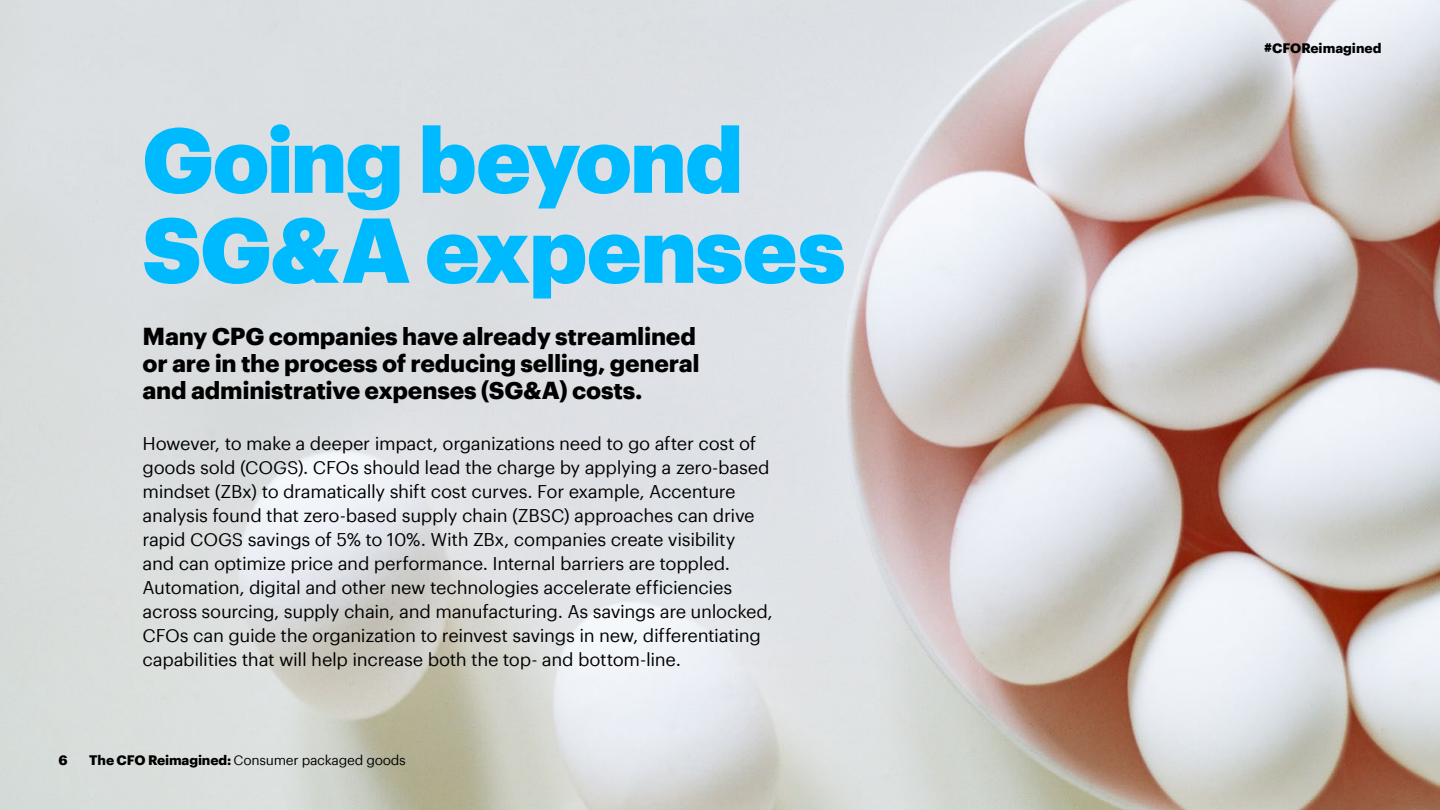
<style>
.page{position:relative;width:1440px;height:810px;background:#fff}
.page>*{position:absolute;margin:0;border:0;box-sizing:border-box;transform-origin:0 0}
.t1{font:900 90px/90px "Graphik";letter-spacing:-.015em;color:#00baff}
.t2{font:700 24px/27px "Graphik";letter-spacing:-.01em;color:#000}
.t3{font:18px/24px "Graphik";letter-spacing:-.02em;color:#000}
.t4{font:13.5px "Graphik";letter-spacing:-.02em;color:#000}
.t5{font:700 13.5px "Graphik";color:#000}
.s1{font-weight:700}
</style>
<div class="page">
<img style="left:0;top:0;width:1440px;height:810px">
<h1 class="t1" style="left:142px;top:107px;width:704px">Going beyond<br>SG&amp;A expenses</h1>
<h2 class="t2" style="left:142px;top:321px;width:559px">Many CPG companies have already streamlined or are in the process of reducing selling, general and administrative expenses (SG&amp;A) costs.</h2>
<p class="t3" style="left:142px;top:430px;width:632px">However, to make a deeper impact, organizations need to go after cost of goods sold (COGS). CFOs should lead the charge by applying a zero-based mindset (ZBx) to dramatically shift cost curves. For example, Accenture analysis found that zero-based supply chain (ZBSC) approaches can drive rapid COGS savings of 5% to 10%. With ZBx, companies create visibility<br>and can optimize price and performance. Internal barriers are toppled.<br>Automation, digital and other new technologies accelerate efficiencies across sourcing, supply chain, and manufacturing. As savings are unlocked, CFOs can guide the organization to reinvest savings in new, differentiating capabilities that will help increase both the top- and bottom-line.</p>
<p class="t5" style="left:58px;top:750px;width:11px">6</p>
<p class="t4" style="left:89px;top:750px;width:318px"><span class="s1">The CFO Reimagined:</span> Consumer packaged goods</p>
<p class="t5" style="left:1264px;top:37px;width:119px">#CFOReimagined</p>
</div>
